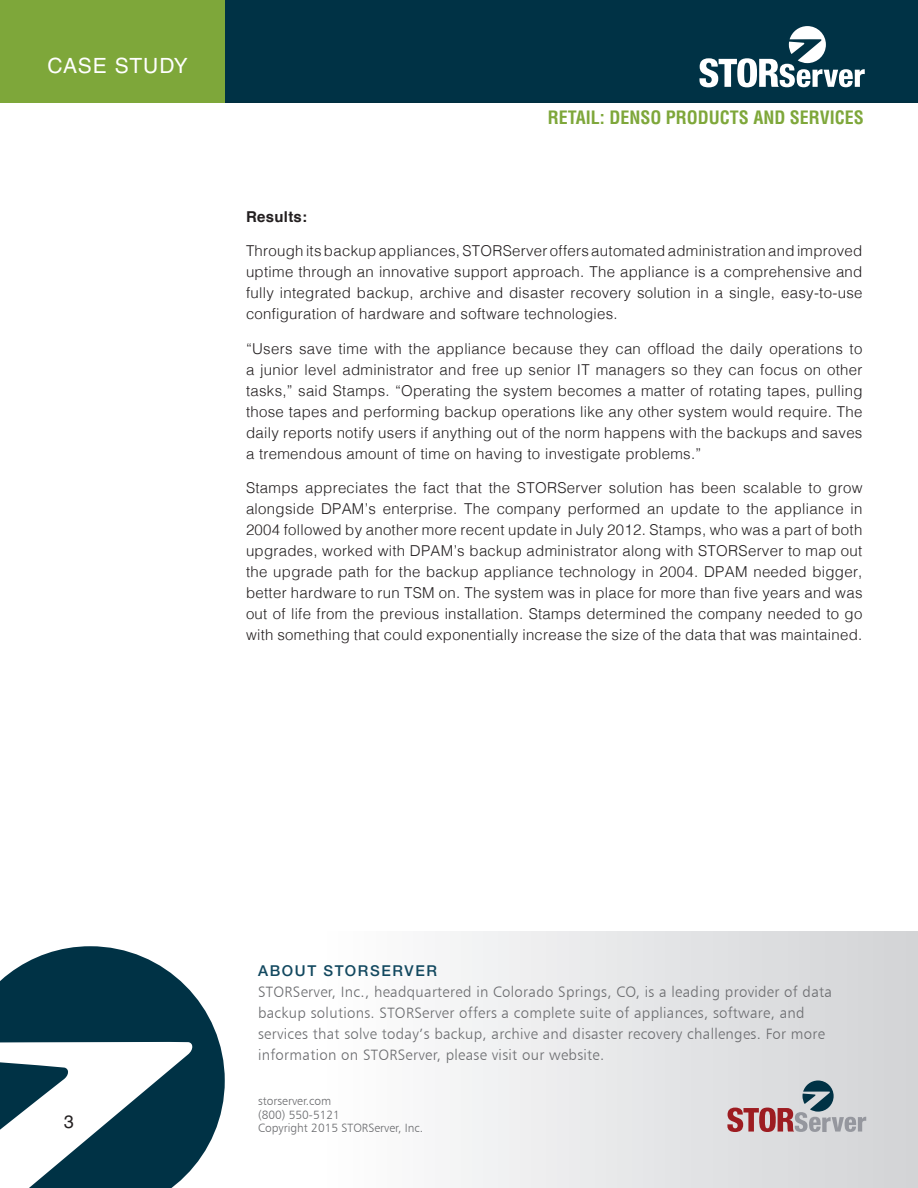
<style>
.page{position:relative;width:918px;height:1188px;background:#fff}
.page>*{position:absolute;margin:0;border:0;box-sizing:border-box;transform-origin:0 0}
.t1{font:21px "Helvetica LT Std";letter-spacing:.035em;color:#fff}
.t2{font:700 condensed 18px "Helvetica LT Std";color:#7ea73a}
.Page_Number{font:18px "Helvetica LT Std";color:#231f20}
.Case_Study_Paragraph{font:300 15px/21px "Helvetica";letter-spacing:.02em;color:#231f20;text-align:justify}
.t3{font:15px/21px "Humanist 777 BT Light B";letter-spacing:.02em;color:#6c6d70}
.t4{font:500 15px "Helvetica Neue LT Std";letter-spacing:.11em;color:#12485f}
.Case_Study_Paragraph-2{font:700 15px "Helvetica";letter-spacing:.02em;color:#231f20}
.Footer_Text{font:12px "Humanist 777 BT Light B";color:#6c6d70}
</style>
<div class="page">
<div style="left:0;top:931px;width:918px;height:257px;background:linear-gradient(to right,#fff,#d7d8da)"></div>
<svg style="left:0;top:946px;width:225px;height:242px;fill:#003245"></svg>
<svg style="left:727px;top:1081px;width:139px;height:51px;background:#baadb1"></svg>
<div style="left:0;top:0;width:918px;height:105px;background:#003245"></div>
<svg style="left:700px;top:26px;width:165px;height:61px"></svg>
<div style="left:0;top:0;width:224px;height:103px;background:#7ea73a"></div>
<h1 class="t1" style="left:48px;top:54px;width:142px">CASE STUDY</h1>
<p class="t2" style="left:548px;top:106px;width:318px">RETAIL: DENSO PRODUCTS AND SERVICES</p>
<p class="Case_Study_Paragraph-2" style="left:246px;top:204px;width:63px">Results:</p>
<p class="Case_Study_Paragraph" style="left:246px;top:239px;width:618px">Through its backup appliances, STORServer offers automated administration and improved uptime through an innovative support approach. The appliance is a comprehensive and fully integrated backup, archive and disaster recovery solution in a single, easy-to-use configuration of hardware and software technologies.</p>
<p class="Case_Study_Paragraph" style="left:246px;top:337px;width:618px">“Users save time with the appliance because they can offload the daily operations to a junior level administrator and free up senior IT managers so they can focus on other tasks,” said Stamps. “Operating the system becomes a matter of rotating tapes, pulling those tapes and performing backup operations like any other system would require. The daily reports notify users if anything out of the norm happens with the backups and saves a tremendous amount of time on having to investigate problems.”</p>
<p class="Case_Study_Paragraph" style="left:246px;top:476px;width:618px">Stamps appreciates the fact that the STORServer solution has been scalable to grow alongside DPAM’s enterprise. The company performed an update to the appliance in 2004 followed by another more recent update in July 2012. Stamps, who was a part of both upgrades, worked with DPAM’s backup administrator along with STORServer to map out the upgrade path for the backup appliance technology in 2004. DPAM needed bigger, better hardware to run TSM on. The system was in place for more than five years and was out of life from the previous installation. Stamps determined the company needed to go with something that could exponentially increase the size of the data that was maintained.</p>
<p class="Page_Number" style="left:64px;top:1111px;width:12px">3</p>
<p class="t4" style="left:258px;top:962px;width:180px">ABOUT STORSERVER</p>
<p class="t3" style="left:258px;top:981px;width:575px">STORServer, Inc., headquartered in Colorado Springs, CO, is a leading provider of data backup solutions. STORServer offers a complete suite of appliances, software, and services that solve today’s backup, archive and disaster recovery challenges. For more information on STORServer, please visit our website.</p>
<p class="Footer_Text" style="left:258px;top:1093px;width:75px">storserver.com</p>
<p class="Footer_Text" style="left:258px;top:1107px;width:83px">(800) 550-5121</p>
<p class="Footer_Text" style="left:258px;top:1120px;width:167px">Copyright 2015 STORServer, Inc.</p>
</div>
